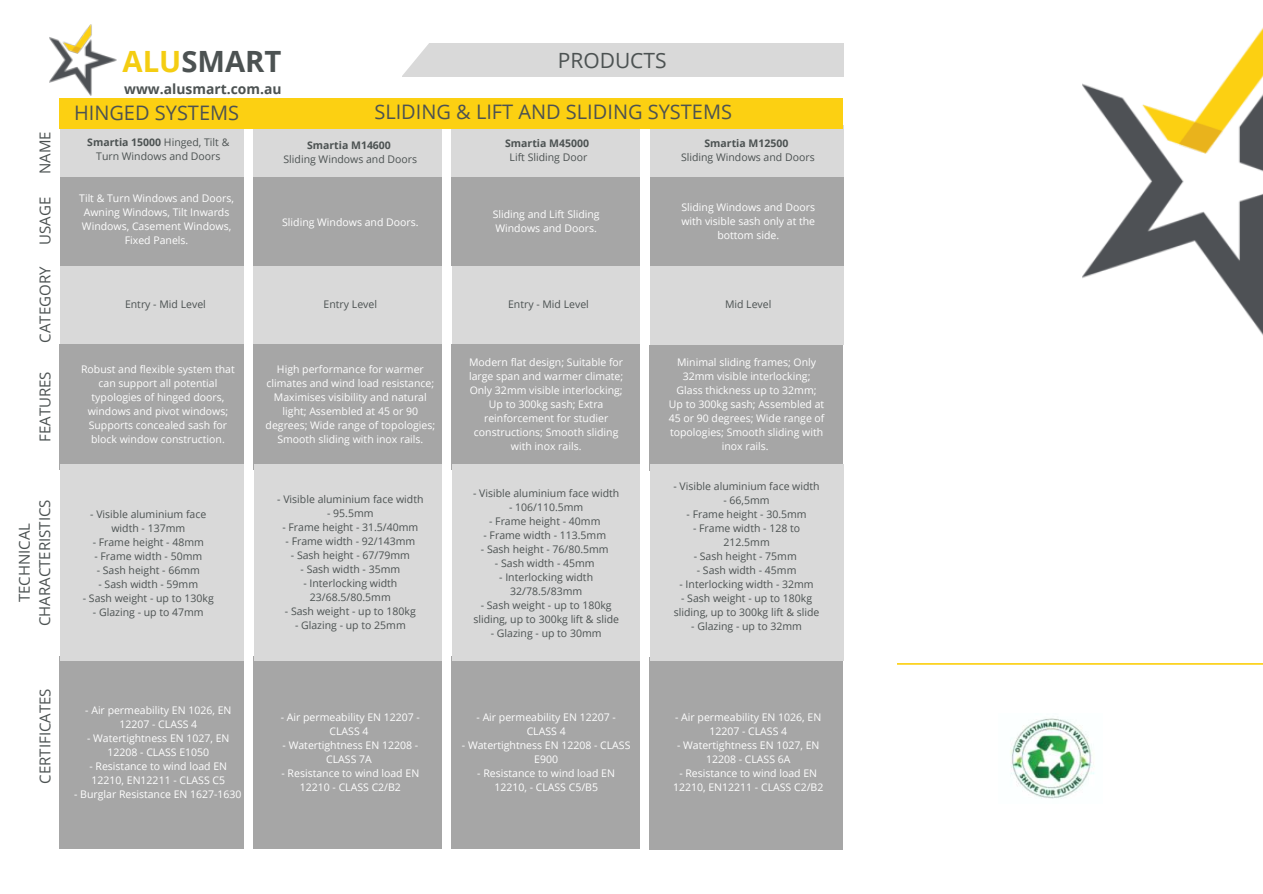
<style>
.page{position:relative;width:1263px;height:894px;background:#fff}
.page>*{position:absolute;margin:0;border:0;box-sizing:border-box;transform-origin:0 0}
.t1{font:700 29.25px "Open Sans";color:#4c5252}
.t2{font:21px "Open Sans";color:#4c5252}
.t3{font:19.95px "Open Sans";color:#4c5252}
.t4{font:15px/20.2px "Open Sans";color:#4c5252;text-align:center}
.t5{font:700 13.95px "Open Sans";color:#4c5252}
.t6{font:10.5px/14px "Open Sans";color:#fff;text-align:center}
.t7{font:10.5px/14px "Open Sans";color:#4c5252;text-align:center}
.t8{font:700 10.5px "Open Sans";color:#4c5252}
.s1{color:#f4cd12}
.s2{font-weight:700}
</style>
<div class="page">
<img style="left:49px;top:25px;width:67px;height:70px">
<div style="left:402px;top:44px;width:441px;height:33px;background:#d9d9d9"></div>
<div style="left:60px;top:128px;width:193px;height:50px;background:#d9d9d9"></div>
<div style="left:60px;top:265px;width:193px;height:79px;background:#d9d9d9"></div>
<div style="left:60px;top:177px;width:193px;height:88px;background:#a6a6a6"></div>
<div style="left:60px;top:344px;width:193px;height:125px;background:#a6a6a6"></div>
<div style="left:60px;top:656px;width:193px;height:192px;background:#a6a6a6"></div>
<div style="left:60px;top:464px;width:194px;height:196px;background:#d9d9d9"></div>
<div style="left:244px;top:123px;width:10px;height:734px;background:#fff"></div>
<div style="left:254px;top:123px;width:193px;height:55px;background:#d9d9d9"></div>
<div style="left:60px;top:98px;width:198px;height:31px;background:#fcd012"></div>
<div style="left:254px;top:265px;width:193px;height:79px;background:#d9d9d9"></div>
<div style="left:254px;top:177px;width:193px;height:88px;background:#a6a6a6"></div>
<div style="left:254px;top:344px;width:193px;height:125px;background:#a6a6a6"></div>
<div style="left:254px;top:656px;width:193px;height:192px;background:#a6a6a6"></div>
<div style="left:254px;top:464px;width:193px;height:196px;background:#d9d9d9"></div>
<div style="left:442px;top:129px;width:10px;height:727px;background:#fff"></div>
<div style="left:452px;top:123px;width:193px;height:55px;background:#d9d9d9"></div>
<div style="left:452px;top:265px;width:193px;height:79px;background:#d9d9d9"></div>
<div style="left:452px;top:177px;width:193px;height:88px;background:#a6a6a6"></div>
<div style="left:452px;top:344px;width:193px;height:125px;background:#a6a6a6"></div>
<div style="left:452px;top:656px;width:193px;height:192px;background:#a6a6a6"></div>
<div style="left:452px;top:464px;width:194px;height:196px;background:#d9d9d9"></div>
<div style="left:641px;top:129px;width:9px;height:727px;background:#fff"></div>
<div style="left:650px;top:125px;width:193px;height:53px;background:#d9d9d9"></div>
<div style="left:650px;top:266px;width:193px;height:79px;background:#d9d9d9"></div>
<div style="left:650px;top:178px;width:193px;height:88px;background:#a6a6a6"></div>
<div style="left:650px;top:345px;width:193px;height:125px;background:#a6a6a6"></div>
<div style="left:650px;top:656px;width:193px;height:192px;background:#a6a6a6"></div>
<div style="left:650px;top:464px;width:194px;height:197px;background:#d9d9d9"></div>
<div style="left:258px;top:98px;width:585px;height:31px;background:#fcd012"></div>
<svg style="left:402px;top:43px;width:35px;height:33px"></svg>
<img style="left:1010px;top:718px;width:85px;height:81px">
<img style="left:1083px;top:27px;width:180px;height:308px">
<svg style="left:897px;top:663px;width:366px;height:1px"></svg>
<h3 class="t4" style="left:35px;top:174px;width:44px;rotate:-90deg">NAME</h3>
<h3 class="t4" style="left:35px;top:245px;width:49px;rotate:-90deg">USAGE</h3>
<h3 class="t4" style="left:35px;top:342px;width:77px;rotate:-90deg">CATEGORY</h3>
<h3 class="t4" style="left:35px;top:442px;width:72px;rotate:-90deg">FEATURES</h3>
<h3 class="t4" style="left:14px;top:626px;width:128px;rotate:-90deg">TECHNICAL<br>CHARACTERISTICS</h3>
<h3 class="t4" style="left:35px;top:783px;width:97px;rotate:-90deg">CERTIFICATES</h3>
<h1 class="t1" style="left:122px;top:40px;width:161px"><span class="s1">ALU</span>SMART</h1>
<h2 class="t2" style="left:558px;top:46px;width:110px">PRODUCTS</h2>
<h3 class="t5" style="left:124px;top:79px;width:159px">www.alusmart.com.au</h3>
<h3 class="t3" style="left:74px;top:99px;width:167px">HINGED SYSTEMS</h3>
<p class="t7" style="left:87px;top:135px;width:144px"><span class="s2">Smartia 15000</span> Hinged, Tilt &amp;<br>Turn Windows and Doors</p>
<p class="t6" style="left:79px;top:191px;width:156px">Tilt &amp; Turn Windows and Doors,<br>Awning Windows, Tilt Inwards<br>Windows, Casement Windows,<br>Fixed Panels.</p>
<p class="t7" style="left:125px;top:297px;width:82px">Entry - Mid Level</p>
<p class="t6" style="left:81px;top:362px;width:155px">Robust and flexible system that can support all potential typologies of hinged doors, windows and pivot windows;<br>Supports concealed sash for block window construction.</p>
<p class="t7" style="left:90px;top:506px;width:118px">- Visible aluminium face width - 137mm</p>
<p class="t7" style="left:93px;top:534px;width:113px">- Frame height - 48mm</p>
<p class="t7" style="left:94px;top:548px;width:109px">- Frame width - 50mm</p>
<p class="t7" style="left:97px;top:562px;width:105px">- Sash height - 66mm</p>
<p class="t7" style="left:98px;top:576px;width:101px">- Sash width - 59mm</p>
<p class="t7" style="left:83px;top:590px;width:133px">- Sash weight - up to 130kg</p>
<p class="t7" style="left:93px;top:604px;width:112px">- Glazing - up to 47mm</p>
<h3 class="t3" style="left:374px;top:98px;width:359px">SLIDING &amp; LIFT AND SLIDING SYSTEMS</h3>
<p class="t8" style="left:307px;top:137px;width:85px">Smartia M14600</p>
<p class="t7" style="left:284px;top:151px;width:135px">Sliding Windows and Doors</p>
<p class="t8" style="left:704px;top:136px;width:85px">Smartia M12500</p>
<p class="t7" style="left:681px;top:150px;width:135px">Sliding Windows and Doors</p>
<p class="t6" style="left:681px;top:199px;width:135px">Sliding Windows and Doors with visible sash only at the bottom side.</p>
<p class="t8" style="left:505px;top:136px;width:85px">Smartia M45000</p>
<p class="t7" style="left:510px;top:150px;width:79px">Lift Sliding Door</p>
<p class="t6" style="left:493px;top:206px;width:108px;text-align:left">Sliding and Lift Sliding<br>Windows and Doors.</p>
<p class="t6" style="left:282px;top:214px;width:138px">Sliding Windows and Doors.</p>
<p class="t7" style="left:324px;top:297px;width:55px">Entry Level</p>
<p class="t6" style="left:266px;top:362px;width:171px">High performance for warmer climates and wind load resistance;<br>Maximises visibility and natural light; Assembled at 45 or 90 degrees; Wide range of topologies;<br>Smooth sliding with inox rails.</p>
<p class="t7" style="left:277px;top:492px;width:148px">- Visible aluminium face width</p>
<p class="t7" style="left:327px;top:506px;width:48px">- 95.5mm</p>
<p class="t7" style="left:282px;top:520px;width:137px">- Frame height - 31.5/40mm</p>
<p class="t7" style="left:286px;top:534px;width:131px">- Frame width - 92/143mm</p>
<p class="t7" style="left:291px;top:548px;width:121px">- Sash height - 67/79mm</p>
<p class="t7" style="left:301px;top:562px;width:101px">- Sash width - 35mm</p>
<p class="t7" style="left:303px;top:576px;width:95px">- Interlocking width<br>23/68.5/80.5mm</p>
<p class="t7" style="left:285px;top:604px;width:133px">- Sash weight - up to 180kg</p>
<p class="t7" style="left:295px;top:618px;width:112px">- Glazing - up to 25mm</p>
<p class="t7" style="left:508px;top:297px;width:82px">Entry - Mid Level</p>
<p class="t6" style="left:469px;top:355px;width:156px">Modern flat design; Suitable for large span and warmer climate;<br>Only 32mm visible interlocking;<br>Up to 300kg sash; Extra reinforcement for studier constructions; Smooth sliding with inox rails.</p>
<p class="t7" style="left:473px;top:485px;width:148px">- Visible aluminium face width</p>
<p class="t7" style="left:509px;top:499px;width:76px">- 106/110.5mm</p>
<p class="t7" style="left:489px;top:513px;width:113px">- Frame height - 40mm</p>
<p class="t7" style="left:483px;top:527px;width:124px">- Frame width - 113.5mm</p>
<p class="t7" style="left:481px;top:541px;width:129px">- Sash height - 76/80.5mm</p>
<p class="t7" style="left:495px;top:555px;width:101px">- Sash width - 45mm</p>
<p class="t7" style="left:499px;top:569px;width:95px">- Interlocking width<br>32/78.5/83mm</p>
<p class="t7" style="left:473px;top:597px;width:147px">- Sash weight - up to 180kg sliding, up to 300kg lift &amp; slide</p>
<p class="t7" style="left:491px;top:625px;width:112px">- Glazing - up to 30mm</p>
<p class="t7" style="left:725px;top:297px;width:48px">Mid Level</p>
<p class="t6" style="left:669px;top:355px;width:157px">Minimal sliding frames; Only<br>32mm visible interlocking;<br>Glass thickness up to 32mm;<br>Up to 300kg sash; Assembled at<br>45 or 90 degrees; Wide range of topologies; Smooth sliding with inox rails.</p>
<p class="t7" style="left:673px;top:478px;width:148px">- Visible aluminium face width</p>
<p class="t7" style="left:723px;top:492px;width:48px">- 66,5mm</p>
<p class="t7" style="left:687px;top:506px;width:122px">- Frame height - 30.5mm</p>
<p class="t7" style="left:693px;top:520px;width:109px">- Frame width - 128 to<br>212.5mm</p>
<p class="t7" style="left:694px;top:548px;width:105px">- Sash height - 75mm</p>
<p class="t7" style="left:697px;top:562px;width:101px">- Sash width - 45mm</p>
<p class="t7" style="left:679px;top:576px;width:136px">- Interlocking width - 32mm</p>
<p class="t7" style="left:674px;top:590px;width:147px">- Sash weight - up to 180kg sliding, up to 300kg lift &amp; slide</p>
<p class="t7" style="left:691px;top:618px;width:112px">- Glazing - up to 32mm</p>
<p class="t6" style="left:85px;top:702px;width:148px">- Air permeability EN 1026, EN<br>12207 - CLASS 4</p>
<p class="t6" style="left:87px;top:730px;width:144px">- Watertightness EN 1027, EN<br>12208 - CLASS E1050</p>
<p class="t6" style="left:89px;top:758px;width:139px;text-align:left">- Resistance to wind load EN<br>12210, EN12211 - CLASS C5</p>
<p class="t6" style="left:74px;top:786px;width:169px">- Burglar Resistance EN 1627-1630</p>
<p class="t6" style="left:281px;top:710px;width:141px">- Air permeability EN 12207 -<br>CLASS 4</p>
<p class="t6" style="left:283px;top:738px;width:137px">- Watertightness EN 12208 -<br>CLASS 7A</p>
<p class="t6" style="left:282px;top:766px;width:139px">- Resistance to wind load EN<br>12210 - CLASS C2/B2</p>
<p class="t6" style="left:477px;top:710px;width:141px">- Air permeability EN 12207 -<br>CLASS 4</p>
<p class="t6" style="left:462px;top:738px;width:170px">- Watertightness EN 12208 - CLASS<br>E900</p>
<p class="t6" style="left:477px;top:766px;width:139px">- Resistance to wind load EN<br>12210, - CLASS C5/B5</p>
<p class="t6" style="left:675px;top:710px;width:148px">- Air permeability EN 1026, EN<br>12207 - CLASS 4</p>
<p class="t6" style="left:677px;top:738px;width:144px">- Watertightness EN 1027, EN<br>12208 - CLASS 6A</p>
<p class="t6" style="left:673px;top:766px;width:152px">- Resistance to wind load EN<br>12210, EN12211 - CLASS C2/B2</p>
</div>
